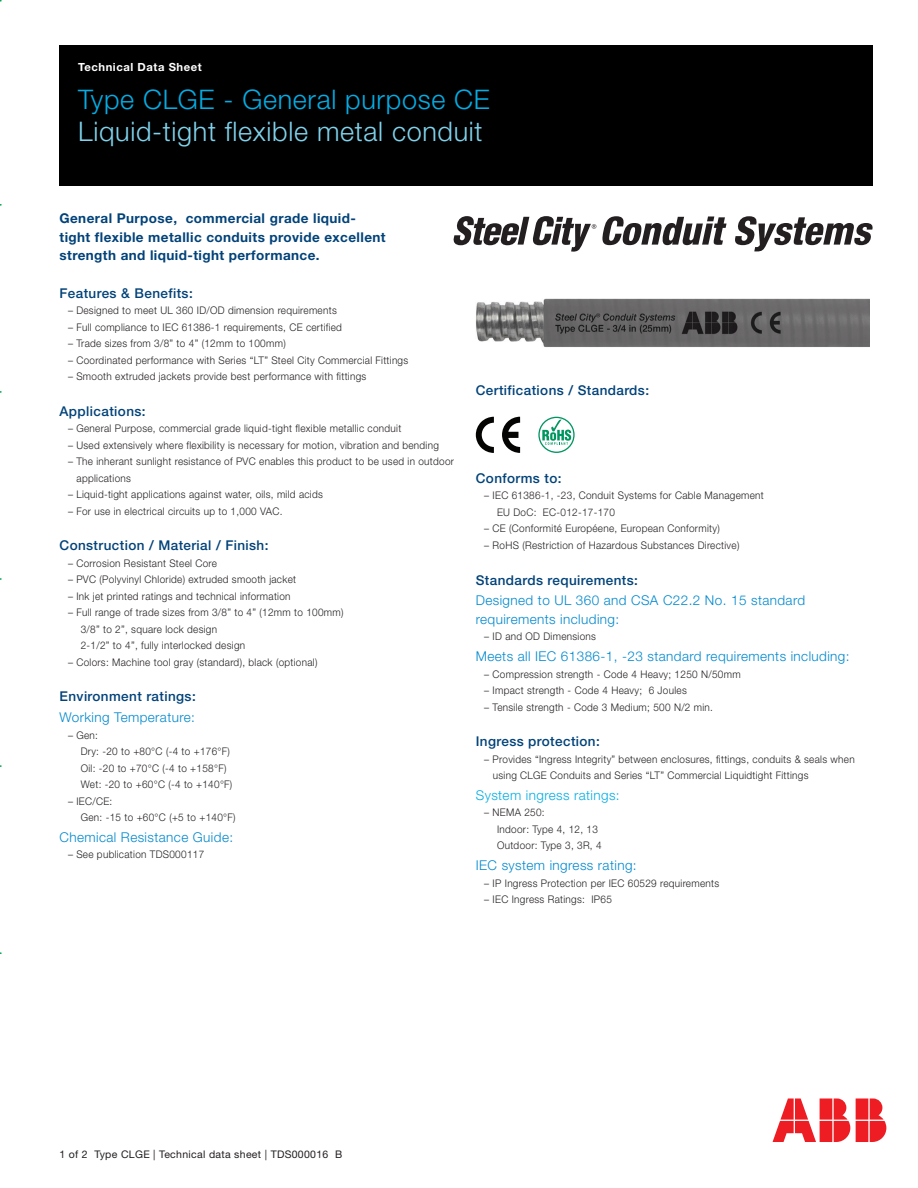
<style>
.page{position:relative;width:918px;height:1188px;background:#fff}
.page>*{position:absolute;margin:0;border:0;box-sizing:border-box;transform-origin:0 0}
.t1{font:300 27px "Helvetica Neue LT Std";letter-spacing:.025em;color:#7fd3ec}
.t2{font:300 27px "Helvetica Neue LT Std";letter-spacing:.025em;color:#03ade5}
.t3{font:300 13.5px/18.6px "Helvetica Neue LT Std";letter-spacing:.03em;color:#0089cf}
.t4{font:500 13.5px "Helvetica Neue LT Std";letter-spacing:.03em;color:#004279}
.t5{font:700 13.5px/18.8px "Helvetica Neue LT Std";letter-spacing:.03em;color:#004279}
.t6{font:300 13.5px "Helvetica Neue LT Std";letter-spacing:.03em;color:#03ade5}
.t7{font:700 11.25px "Helvetica Neue LT Std";letter-spacing:.05em;color:#fff}
.t8{font:300 10.5px/16.5px "Helvetica Neue LT Std";letter-spacing:.03em;color:#231f20;scale:.95 1}
.t9{font:10.5px "Helvetica Neue LT Std";letter-spacing:.03em;color:#231f20}
</style>
<div class="page">
<svg style="left:476px;top:417px;width:18px;height:36px"></svg>
<svg style="left:502px;top:417px;width:18px;height:36px"></svg>
<svg style="left:538px;top:417px;width:37px;height:36px"></svg>
<img style="left:476px;top:298px;width:393px;height:49px">
<svg style="left:773px;top:1098px;width:113px;height:44px"></svg>
<svg style="left:454px;top:216px;width:273px;height:36px"></svg>
<svg style="left:735px;top:216px;width:138px;height:35px"></svg>
<div style="left:60px;top:45px;width:813px;height:140px;background:#000"></div>
<p class="t7" style="left:78px;top:60px;width:125px">Technical Data Sheet</p>
<h1 class="t2" style="left:78px;top:83px;width:413px">Type CLGE - General purpose CE</h1>
<h1 class="t1" style="left:78px;top:115px;width:406px">Liquid-tight flexible metal conduit</h1>
<p class="t5" style="left:60px;top:208px;width:328px">General Purpose, commercial grade liquid&shy;tight flexible metallic conduits provide excellent strength and liquid-tight performance.</p>
<p class="t4" style="left:60px;top:285px;width:135px">Features &amp; Benefits:</p>
<p class="t8" style="left:68px;top:302px;width:284px">– Designed to meet UL 360 ID/OD dimension requirements</p>
<p class="t8" style="left:68px;top:318px;width:290px">– Full compliance to IEC 61386-1 requirements, CE certified</p>
<p class="t8" style="left:68px;top:335px;width:231px">– Trade sizes from 3/8” to 4” (12mm to 100mm)</p>
<p class="t8" style="left:68px;top:351px;width:360px">– Coordinated performance with Series “LT” Steel City Commercial Fittings</p>
<p class="t8" style="left:68px;top:368px;width:316px">– Smooth extruded jackets provide best performance with fittings</p>
<p class="t4" style="left:60px;top:403px;width:88px">Applications:</p>
<p class="t8" style="left:68px;top:420px;width:352px">– General Purpose, commercial grade liquid-tight flexible metallic conduit</p>
<p class="t8" style="left:68px;top:437px;width:392px">– Used extensively where flexibility is necessary for motion, vibration and bending</p>
<p class="t8" style="left:77px;top:453px;width:399px;text-indent:-9px">– The inherant sunlight resistance of PVC enables this product to be used in outdoor applications</p>
<p class="t8" style="left:68px;top:486px;width:270px">– Liquid-tight applications against water, oils, mild acids</p>
<p class="t8" style="left:68px;top:503px;width:227px">– For use in electrical circuits up to 1,000 VAC.</p>
<p class="t4" style="left:60px;top:538px;width:211px">Construction / Material / Finish:</p>
<p class="t8" style="left:68px;top:555px;width:158px">– Corrosion Resistant Steel Core</p>
<p class="t8" style="left:68px;top:571px;width:242px">– PVC (Polyvinyl Chloride) extruded smooth jacket</p>
<p class="t8" style="left:68px;top:588px;width:236px">– Ink jet printed ratings and technical information</p>
<p class="t8" style="left:81px;top:604px;width:278px;text-indent:-13px">– Full range of trade sizes from 3/8” to 4” (12mm to 100mm)<br>3/8” to 2”, square lock design<br>2-1/2” to 4”, fully interlocked design</p>
<p class="t8" style="left:68px;top:654px;width:264px">– Colors: Machine tool gray (standard), black (optional)</p>
<p class="t4" style="left:60px;top:689px;width:138px">Environment ratings:</p>
<p class="t3" style="left:60px;top:708px;width:137px">Working Temperature:</p>
<p class="t8" style="left:81px;top:726px;width:161px;text-indent:-13px">– Gen:<br>Dry: -20 to +80°C (-4 to +176°F)<br>Oil: -20 to +70°C (-4 to +158°F)<br>Wet: -20 to +60°C (-4 to +140°F)</p>
<p class="t8" style="left:81px;top:792px;width:164px;text-indent:-13px">– IEC/CE:<br>Gen: -15 to +60°C (+5 to +140°F)</p>
<p class="t3" style="left:60px;top:828px;width:175px">Chemical Resistance Guide:</p>
<p class="t8" style="left:68px;top:846px;width:145px">– See publication TDS000117</p>
<p class="t4" style="left:476px;top:382px;width:175px">Certifications / Standards:</p>
<p class="t4" style="left:476px;top:470px;width:87px">Conforms to:</p>
<p class="t8" style="left:497px;top:487px;width:282px;text-indent:-13px">– IEC 61386-1, -23, Conduit Systems for Cable Management<br>EU DoC: EC-012-17-170</p>
<p class="t8" style="left:484px;top:520px;width:249px">– CE (Conformité Européene, European Conformity)</p>
<p class="t8" style="left:484px;top:537px;width:270px">– RoHS (Restriction of Hazardous Substances Directive)</p>
<p class="t4" style="left:476px;top:572px;width:164px">Standards requirements:</p>
<p class="t3" style="left:476px;top:591px;width:331px">Designed to UL 360 and CSA C22.2 No. 15 standard requirements including:</p>
<p class="t8" style="left:484px;top:628px;width:119px">– ID and OD Dimensions</p>
<p class="t3" style="left:476px;top:647px;width:375px">Meets all IEC 61386-1, -23 standard requirements including:</p>
<p class="t8" style="left:484px;top:665px;width:271px">– Compression strength - Code 4 Heavy; 1250 N/50mm</p>
<p class="t8" style="left:484px;top:682px;width:215px">– Impact strength - Code 4 Heavy; 6 Joules</p>
<p class="t8" style="left:484px;top:698px;width:242px">– Tensile strength - Code 3 Medium; 500 N/2 min.</p>
<p class="t4" style="left:476px;top:733px;width:126px">Ingress protection:</p>
<p class="t8" style="left:493px;top:750px;width:383px;text-indent:-9px">– Provides “Ingress Integrity” between enclosures, fittings, conduits &amp; seals when using CLGE Conduits and Series “LT” Commercial Liquidtight Fittings</p>
<p class="t6" style="left:476px;top:787px;width:145px">System ingress ratings:</p>
<p class="t8" style="left:497px;top:804px;width:112px;text-indent:-13px">– NEMA 250:<br>Indoor: Type 4, 12, 13<br>Outdoor: Type 3, 3R, 4</p>
<p class="t3" style="left:476px;top:856px;width:162px">IEC system ingress rating:</p>
<p class="t8" style="left:484px;top:874px;width:249px">– IP Ingress Protection per IEC 60529 requirements</p>
<p class="t8" style="left:484px;top:891px;width:136px">– IEC Ingress Ratings: IP65</p>
<p class="t9" style="left:60px;top:1148px;width:284px">1 of 2 Type CLGE | Technical data sheet | TDS000016 B</p>
</div>
